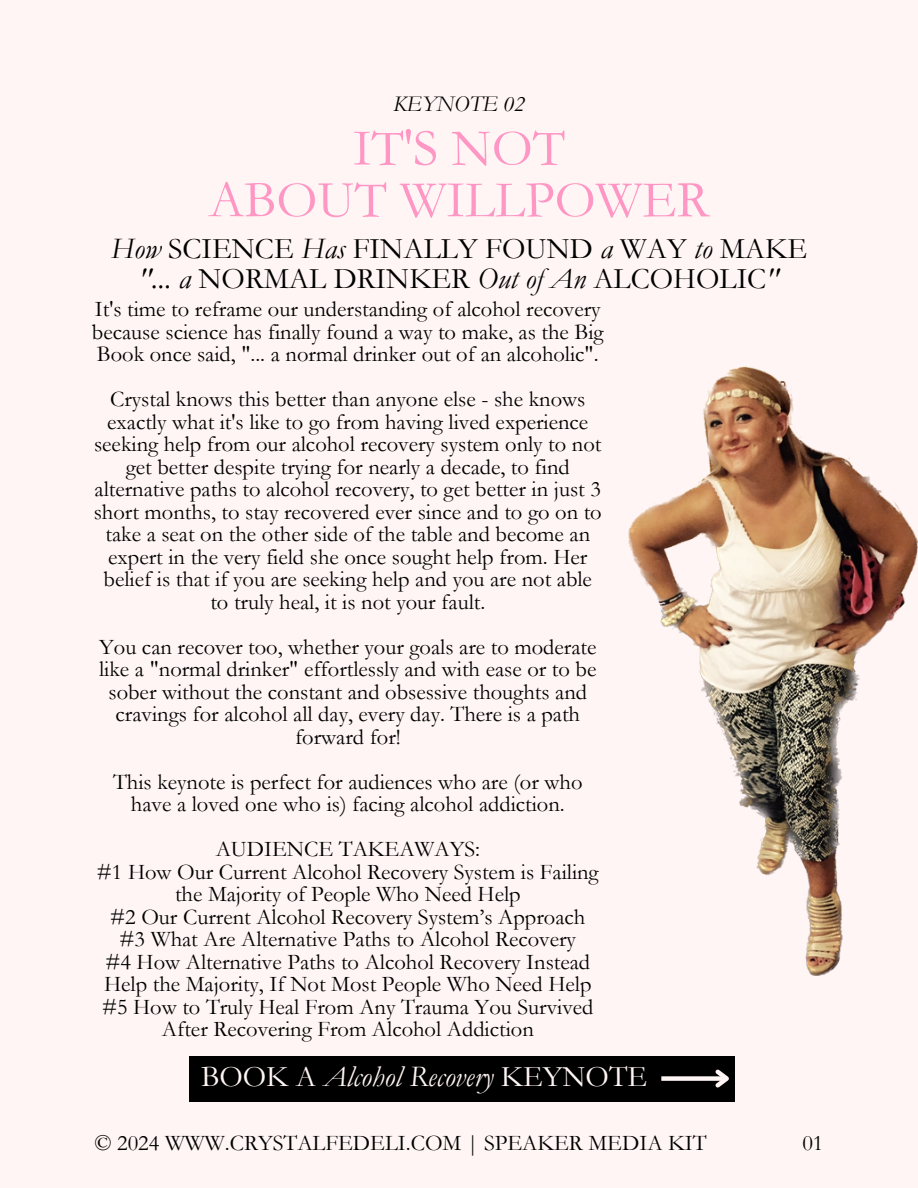
<style>
.page{position:relative;width:918px;height:1188px;background:#fff5f5}
.page>*{position:absolute;margin:0;border:0;box-sizing:border-box;transform-origin:0 0}
.t1{font:52.5px/51.8px "Garamond";color:#ff97c5;text-align:center}
.t2{font:30px/29.2px "Garamond";color:#000;text-align:center}
.t3{font:italic 30px "Garamond";color:#fff5f5}
.t4{font:22.5px/22.5px "Garamond";color:#000;text-align:center}
.t5{font:italic 22.5px "Garamond";color:#000}
.s1{font-style:italic}
.s2{font-style:normal}
</style>
<div class="page">
<div style="left:189px;top:1056px;width:545px;height:45px;background:#000"></div>
<div style="left:661px;top:1076px;width:66px;height:5px;background:#fff5f5"></div>
<svg style="left:711px;top:1069px;width:18px;height:19px"></svg>
<img style="left:629px;top:367px;width:289px;height:608px">
<p class="t5" style="left:393px;top:92px;width:133px">KEYNOTE 02</p>
<h1 class="t1" style="left:209px;top:123px;width:502px">IT'S NOT<br>ABOUT WILLPOWER</h1>
<h2 class="t2" style="left:111px;top:235px;width:698px"><span class="s1">How</span> SCIENCE <span class="s1">Has</span> FINALLY FOUND <span class="s1">a</span> WAY <span class="s1">to</span> MAKE <span class="s1">"... a</span> NORMAL DRINKER <span class="s1">Out of An</span> ALCOHOLIC<span class="s1">"</span></h2>
<p class="t4" style="left:92px;top:298px;width:513px;text-align:left">It's time to reframe our understanding of alcohol recovery because science has finally found a way to make, as the Big<br>Book once said, "... a normal drinker out of an alcoholic".</p>
<p class="t4" style="left:94px;top:388px;width:510px">Crystal knows this better than anyone else - she knows exactly what it's like to go from having lived experience seeking help from our alcohol recovery system only to not get better despite trying for nearly a decade, to find alternative paths to alcohol recovery, to get better in just 3 short months, to stay recovered ever since and to go on to take a seat on the other side of the table and become an expert in the very field she once sought help from. Her belief is that if you are seeking help and you are not able to truly heal, it is not your fault.</p>
<p class="t4" style="left:99px;top:636px;width:499px">You can recover too, whether your goals are to moderate like a "normal drinker" effortlessly and with ease or to be sober without the constant and obsessive thoughts and cravings for alcohol all day, every day. There is a path forward for!</p>
<p class="t4" style="left:113px;top:771px;width:471px">This keynote is perfect for audiences who are (or who have a loved one who is) facing alcohol addiction.</p>
<p class="t4" style="left:97px;top:838px;width:503px">AUDIENCE TAKEAWAYS:<br>#1 How Our Current Alcohol Recovery System is Failing the Majority of People Who Need Help<br>#2 Our Current Alcohol Recovery System’s Approach #3 What Are Alternative Paths to Alcohol Recovery<br>#4 How Alternative Paths to Alcohol Recovery Instead Help the Majority, If Not Most People Who Need Help #5 How to Truly Heal From Any Trauma You Survived After Recovering From Alcohol Addiction</p>
<h2 class="t3" style="left:201px;top:1061px;width:448px"><span class="s2">BOOK A</span> Alcohol Recovery <span class="s2">KEYNOTE</span></h2>
<p class="t4" style="left:95px;top:1132px;width:614px">© 2024 WWW.CRYSTALFEDELI.COM | SPEAKER MEDIA KIT</p>
<p class="t4" style="left:802px;top:1132px;width:23px">01</p>
</div>
